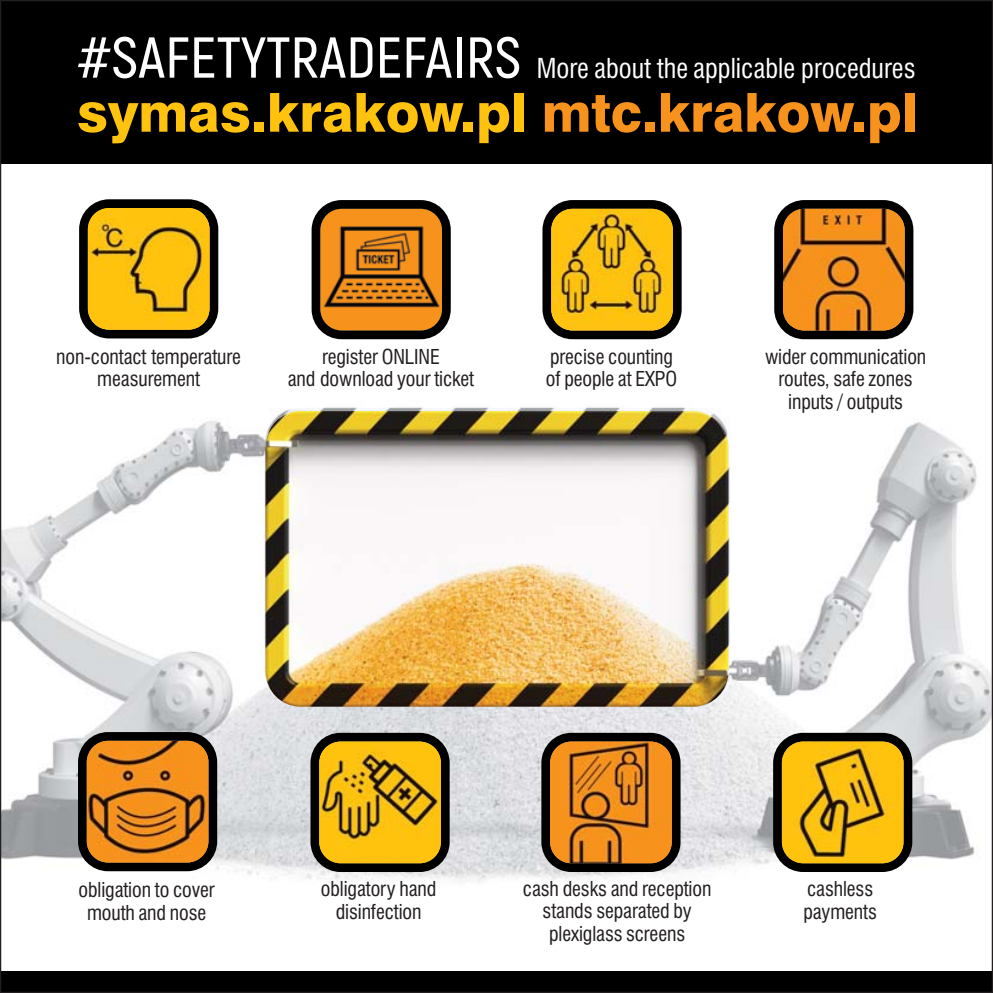
<style>
.page{position:relative;width:993px;height:993px;background:#fff}
.page>*{position:absolute;margin:0;border:0;box-sizing:border-box;transform-origin:0 0}
.t1{font:600 57.5px "Akrobat";letter-spacing:.005em;color:#fff}
.t2{font:800 53.75px "Swiss 721 PL";color:#ffc20e}
.t3{font:condensed 26.75px "Swiss 721 PL";color:#fff}
.t4{font:condensed 20px/22.5px "Swiss 721 PL";letter-spacing:-.005em;color:#231f20;text-align:center}
.s1{color:#f7931d}
</style>
<div class="page">
<div style="left:0;top:0;width:992px;height:163px;background:#000"></div>
<img style="left:2px;top:254px;width:988px;height:629px">
<img style="left:265px;top:411px;width:463px;height:295px;border-radius:35px">
<div style="left:0;top:971px;width:992px;height:21px;background:#000"></div>
<svg style="left:311px;top:200px;width:139px;height:139px;background:#a2661f"></svg>
<svg style="left:542px;top:200px;width:139px;height:139px;background:#35332d"></svg>
<img style="left:551px;top:209px;width:121px;height:121px">
<svg style="left:774px;top:200px;width:139px;height:139px"></svg>
<img style="left:782px;top:209px;width:122px;height:121px">
<svg style="left:79px;top:199px;width:139px;height:139px;background:#34322d"></svg>
<img style="left:88px;top:208px;width:121px;height:121px">
<svg style="left:310px;top:732px;width:139px;height:139px;background:#2d2d2d"></svg>
<img style="left:319px;top:741px;width:122px;height:122px">
<svg style="left:541px;top:732px;width:139px;height:139px;background:#302e2d"></svg>
<img style="left:550px;top:741px;width:121px;height:122px">
<svg style="left:772px;top:732px;width:140px;height:139px;background:#373633"></svg>
<img style="left:781px;top:741px;width:122px;height:122px">
<svg style="left:78px;top:731px;width:139px;height:139px;background:#32302d"></svg>
<img style="left:87px;top:740px;width:121px;height:122px">
<h1 class="t1" style="left:77px;top:37px;width:445px">#SAFETYTRADEFAIRS</h1>
<h3 class="t3" style="left:536px;top:58px;width:380px">More about the applicable procedures</h3>
<h2 class="t2" style="left:76px;top:93px;width:842px">symas.krakow.pl <span class="s1">mtc.krakow.pl</span></h2>
<p class="t4" style="left:56px;top:347px;width:186px">non-contact temperature measurement</p>
<p class="t4" style="left:288px;top:347px;width:188px">register ONLINE<br>and download your ticket</p>
<p class="t4" style="left:546px;top:347px;width:133px;text-align:left">precise counting of people at EXPO</p>
<p class="t4" style="left:764px;top:347px;width:163px">wider communication routes, safe zones inputs / outputs</p>
<p class="t4" style="left:78px;top:879px;width:138px">obligation to cover mouth and nose</p>
<p class="t4" style="left:321px;top:879px;width:117px">obligatory hand disinfection</p>
<p class="t4" style="left:522px;top:878px;width:190px">cash desks and reception stands separated by plexiglass screens</p>
<p class="t4" style="left:803px;top:879px;width:75px;text-align:left">cashless payments</p>
</div>
